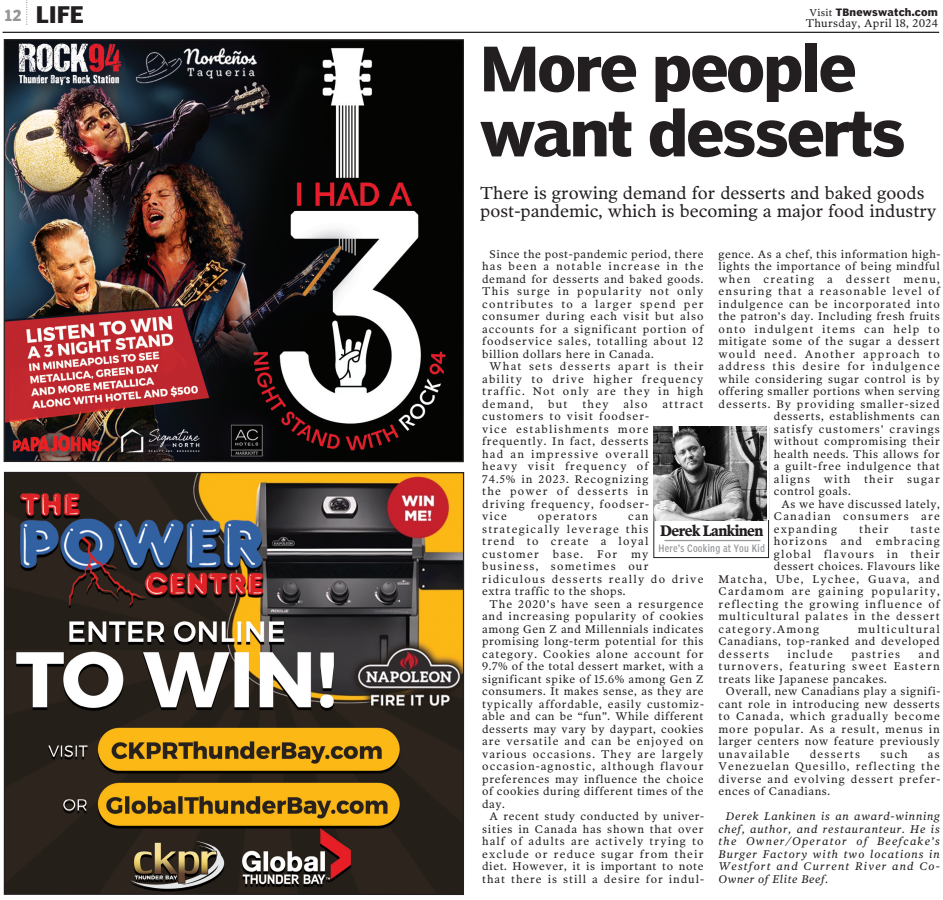
<style>
.page{position:relative;width:943px;height:900px;background:#fff}
.page>*{position:absolute;margin:0;border:0;box-sizing:border-box;transform-origin:0 0}
.t1{font:700 60px/65px "Poynter Agate";letter-spacing:-.03em;color:#231f20}
.t2{font:700 22.5px "Poynter Agate";color:#231f20}
.t3{font:17.5px/18.8px "Poynter Oldstyle Text";color:#231f20}
.t4{font:700 15px "Poynter Oldstyle Text";letter-spacing:-.04em;color:#231f20;scale:.92 1}
.t5{font:700 15px "Poynter Agate";color:#939598}
.t6{font:11.25px/12.5px "Poynter Oldstyle Text";letter-spacing:.085em;color:#231f20;text-align:justify}
.t7{font:11.25px/12.5px "Poynter Oldstyle Text";letter-spacing:.11em;color:#231f20}
.t8{font:11.25px "Poynter Oldstyle Text";letter-spacing:.05em;color:#231f20}
.t9{font:italic 11.25px/12.5px "Poynter Oldstyle Text";letter-spacing:.1em;color:#231f20;text-align:justify}
.t10{font:11.25px "Poynter Oldstyle Text";letter-spacing:.06em;color:#231f20}
.t11{font:11.25px "Poynter Oldstyle Text";letter-spacing:.105em;color:#231f20}
.t12{font:11.25px "Poynter Oldstyle Text";letter-spacing:.065em;color:#231f20}
.t13{font:11.25px "Poynter Oldstyle Text";letter-spacing:.03em;color:#231f20}
.t14{font:10px "Poynter Agate Comp One";letter-spacing:.03em;color:#939598;scale:.92 1}
.t15{font:700 10px "Poynter Agate";letter-spacing:.03em;color:#231f20}
.s1{font-family:"Poynter Oldstyle Text";font-weight:400}
</style>
<div class="page">
<hr style="left:3px;top:32px;width:936px;height:1px;background:#231f20">
<svg style="left:26px;top:0;width:1px;height:25px"></svg>
<img style="left:6px;top:474px;width:456px;height:419px">
<img style="left:6px;top:41px;width:456px;height:419px">
<div style="left:653px;top:427px;width:116px;height:131px;border:1px solid #231f20"></div>
<hr style="left:664px;top:540px;width:96px;height:1px;background:#939598">
<img style="left:653px;top:427px;width:114px;height:93px">
<p class="t5" style="left:4px;top:7px;width:19px">12</p>
<p class="t2" style="left:36px;top:2px;width:49px">LIFE</p>
<p class="t15" style="left:810px;top:6px;width:130px"><span class="s1">Visit</span> TBnewswatch.com</p>
<p class="t13" style="left:806px;top:17px;width:134px">Thursday, April 18, 2024</p>
<p class="t1" style="left:480px;top:38px;width:427px">More people want desserts</p>
<p class="t3" style="left:480px;top:183px;width:458px">There is growing demand for desserts and baked goods post-pandemic, which is becoming a major food industry</p>
<p class="t8" style="left:718px;top:247px;width:223px">gence. As a chef, this information high-</p>
<p class="t8" style="left:718px;top:259px;width:223px">lights the importance of being mindful</p>
<p class="t7" style="left:718px;top:272px;width:223px">when creating a dessert menu,</p>
<p class="t7" style="left:718px;top:285px;width:223px">ensuring that a reasonable level of</p>
<p class="t6" style="left:718px;top:297px;width:223px">indulgence can be incorporated into</p>
<p class="t8" style="left:718px;top:309px;width:223px">the patron’s day. Including fresh fruits</p>
<p class="t7" style="left:718px;top:322px;width:223px">onto indulgent items can help to</p>
<p class="t6" style="left:718px;top:335px;width:223px">mitigate some of the sugar a dessert</p>
<p class="t7" style="left:718px;top:347px;width:223px">would need. Another approach to</p>
<p class="t7" style="left:718px;top:360px;width:223px">address this desire for indulgence</p>
<p class="t10" style="left:718px;top:372px;width:223px">while considering sugar control is by</p>
<p class="t8" style="left:718px;top:384px;width:223px">offering smaller portions when serving</p>
<p class="t6" style="left:718px;top:397px;width:223px">desserts. By providing smaller-sized</p>
<p class="t10" style="left:774px;top:409px;width:167px">desserts, establishments can</p>
<p class="t6" style="left:774px;top:422px;width:167px">satisfy customers' cravings</p>
<p class="t12" style="left:774px;top:434px;width:167px">without compromising their</p>
<p class="t8" style="left:774px;top:447px;width:167px">health needs. This allows for</p>
<p class="t6" style="left:774px;top:460px;width:167px">a guilt-free indulgence that</p>
<p class="t7" style="left:774px;top:472px;width:167px">aligns with their sugar</p>
<p class="t8" style="left:774px;top:484px;width:78px">control goals.</p>
<p class="t6" style="left:774px;top:497px;width:167px;text-indent:7px">As we have discussed lately, Canadian consumers are expanding</p>
<p class="t6" style="left:482px;top:247px;width:223px;text-indent:7px">Since the post-pandemic period, there has been a notable increase in the demand for desserts and baked goods.<br>This surge in popularity not only contributes to a larger spend per consumer during each visit but also accounts for a significant portion of foodservice sales, totalling about 12 billion dollars here in Canada.</p>
<p class="t6" style="left:482px;top:360px;width:223px;text-indent:7px">What sets desserts apart is their ability to drive higher frequency traffic. Not only are they in high demand,</p>
<p class="t6" style="left:548px;top:397px;width:21px">but</p>
<p class="t6" style="left:582px;top:397px;width:28px">they</p>
<p class="t6" style="left:623px;top:397px;width:26px">also</p>
<p class="t7" style="left:662px;top:397px;width:43px">attract</p>
<p class="t6" style="left:482px;top:410px;width:168px">customers to visit foodser&shy;vice establishments more frequently. In fact, desserts had an impressive overall heavy visit frequency of 74.5% in 2023. Recognizing the power of desserts in driving frequency, foodser&shy;vice</p>
<p class="t7" style="left:538px;top:510px;width:61px">operators</p>
<p class="t7" style="left:482px;top:510px;width:223px;text-indent:146px">can strategically leverage this<br>trend to create a loyal customer base. For my business, sometimes our ridiculous desserts really do drive extra traffic to the shops.</p>
<p class="t6" style="left:482px;top:597px;width:223px;text-indent:7px">The 2020’s have seen a resurgence and increasing popularity of cookies among Gen Z and Millennials indicates promising long-term potential for this category. Cookies alone account for 9.7% of the total dessert market, with a significant spike of 15.6% among Gen Z consumers. It makes sense, as they are typically affordable, easily customiz&shy;able and can be “fun”. While different desserts may vary by daypart, cookies are versatile and can be enjoyed on various occasions. They are largely occasion-agnostic, although flavour preferences may influence the choice of cookies during different times of the day.</p>
<p class="t6" style="left:482px;top:810px;width:223px;text-indent:7px">A recent study conducted by univer&shy;sities in Canada has shown that over half of adults are actively trying to exclude or reduce sugar from their diet. However, it is important to note that there is still a desire for indul-</p>
<p class="t6" style="left:859px;top:522px;width:31px">their</p>
<p class="t6" style="left:910px;top:522px;width:31px">taste</p>
<p class="t7" style="left:774px;top:535px;width:167px">horizons and embracing</p>
<p class="t7" style="left:774px;top:547px;width:167px">global flavours in their</p>
<p class="t8" style="left:774px;top:559px;width:167px">dessert choices. Flavours like</p>
<p class="t7" style="left:718px;top:572px;width:223px">Matcha, Ube, Lychee, Guava, and</p>
<p class="t7" style="left:718px;top:585px;width:223px">Cardamom are gaining popularity,</p>
<p class="t11" style="left:718px;top:597px;width:223px">reflecting the growing influence of</p>
<p class="t6" style="left:718px;top:610px;width:223px">multicultural palates in the dessert</p>
<p class="t7" style="left:718px;top:622px;width:102px">category.Among</p>
<p class="t4" style="left:660px;top:522px;width:114px">Derek Lankinen</p>
<p class="t14" style="left:658px;top:544px;width:117px">Here’s Cooking at You Kid</p>
<p class="t6" style="left:718px;top:622px;width:223px;text-indent:139px">multicultural Canadians, top-ranked and developed desserts</p>
<p class="t6" style="left:718px;top:647px;width:223px;text-indent:200px">and turnovers, featuring sweet Eastern treats like Japanese pancakes.</p>
<p class="t6" style="left:718px;top:685px;width:223px;text-indent:7px">Overall, new Canadians play a signifi&shy;cant role in introducing new desserts to Canada, which gradually become more popular. As a result, menus in larger centers now feature previously unavailable</p>
<p class="t7" style="left:787px;top:647px;width:47px">include</p>
<p class="t7" style="left:851px;top:647px;width:50px">pastries</p>
<p class="t7" style="left:810px;top:747px;width:52px">desserts</p>
<p class="t6" style="left:880px;top:747px;width:29px">such</p>
<p class="t6" style="left:718px;top:747px;width:223px;text-indent:209px">as Venezuelan Quesillo, reflecting the diverse and evolving dessert prefer&shy;ences of Canadians.</p>
<p class="t9" style="left:718px;top:810px;width:223px;text-indent:7px">Derek Lankinen is an award-winning chef, author, and restauranteur. He is the Owner/Operator of Beefcake’s Burger Factory with two locations in Westfort and Current River and Co-Owner of Elite Beef.</p>
</div>
